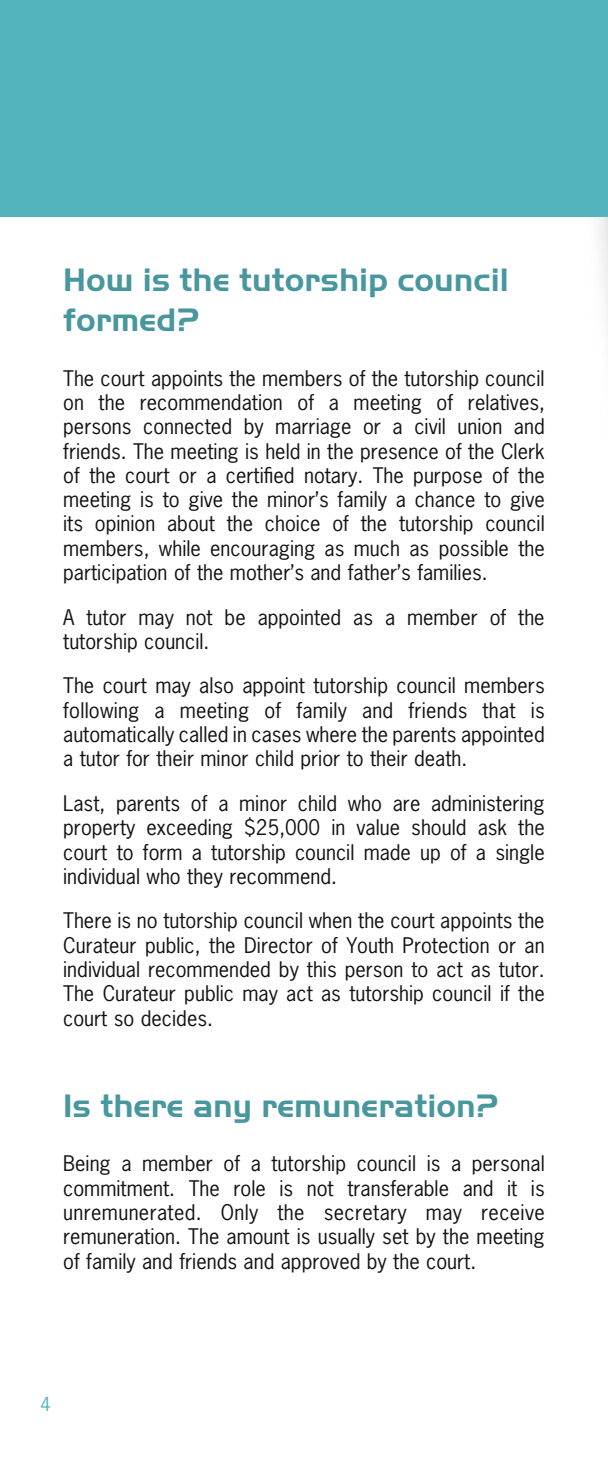
<style>
.page{position:relative;width:608px;height:1458px;background:#fff}
.page>*{position:absolute;margin:0;border:0;box-sizing:border-box;transform-origin:0 0}
.t1{font:700 33.75px/40.5px "Handel Got D";color:#48979f}
.t2{font:20.25px/24.3px "News Gothic Std";color:#121212;text-align:justify}
.t3{font:18px "News Gothic Std";color:#54b4bd}
</style>
<div class="page">
<div style="left:0;top:0;width:608px;height:217px;background:#54b4bd"></div>
<h2 class="t1" style="left:63px;top:259px;width:447px">How is the tutorship council formed?</h2>
<p class="t2" style="left:63px;top:366px;width:483px">The court appoints the members of the tutorship council on the recommendation of a meeting of relatives, persons connected by marriage or a civil union and friends. The meeting is held in the presence of the Clerk of the court or a certified notary. The purpose of the meeting is to give the minor’s family a chance to give its opinion about the choice of the tutorship council members, while encouraging as much as possible the participation of the mother’s and father’s families.</p>
<p class="t2" style="left:63px;top:605px;width:483px">A tutor may not be appointed as a member of the tutorship council.</p>
<p class="t2" style="left:63px;top:674px;width:483px">The court may also appoint tutorship council members following a meeting of family and friends that is automatically called in cases where the parents appointed a tutor for their minor child prior to their death.</p>
<p class="t2" style="left:63px;top:791px;width:483px">Last, parents of a minor child who are administering property exceeding $25,000 in value should ask the court to form a tutorship council made up of a single individual who they recommend.</p>
<p class="t2" style="left:63px;top:908px;width:483px">There is no tutorship council when the court appoints the Curateur public, the Director of Youth Protection or an individual recommended by this person to act as tutor.<br>The Curateur public may act as tutorship council if the court so decides.</p>
<h2 class="t1" style="left:63px;top:1086px;width:436px">Is there any remuneration?</h2>
<p class="t2" style="left:63px;top:1151px;width:483px">Being a member of a tutorship council is a personal commitment. The role is not transferable and it is unremunerated. Only the secretary may receive remuneration. The amount is usually set by the meeting of family and friends and approved by the court.</p>
<p class="t3" style="left:40px;top:1393px;width:12px">4</p>
</div>
